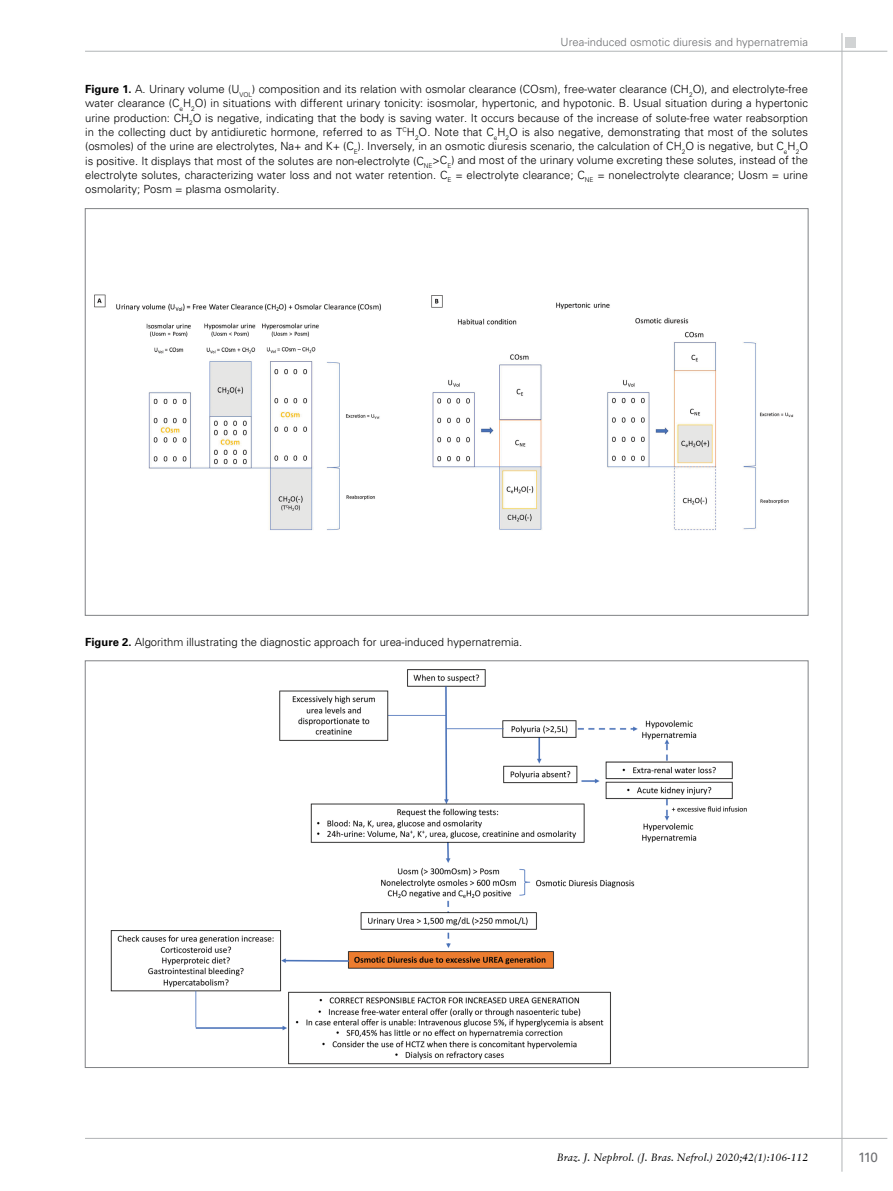
<style>
.page{position:relative;width:893px;height:1191px;background:#fff}
.page>*{position:absolute;margin:0;border:0;box-sizing:border-box;transform-origin:0 0}
.t1{font:13.5px "Univers LT Std";color:#6d6e71}
.t2{font:300 11.25px/14.2px "Univers LT Std";color:#000;text-align:justify}
.t3{font:300 11.25px "Univers LT Std";color:#6d6e71}
.t4{font:italic 10.5px "Garamond Retrospective S Si";color:#000}
.s1{font-weight:700}
</style>
<div class="page">
<div style="left:845px;top:37px;width:11px;height:11px;background:#d1d3d4"></div>
<hr style="left:85px;top:51px;width:802px;height:1px;background:#b1b4b6">
<hr style="left:842px;top:33px;width:1px;height:1138px;background:#b1b4b6">
<hr style="left:85px;top:1138px;width:802px;height:1px;background:#b1b4b6">
<img style="left:94px;top:294px;width:700px;height:236px">
<img style="left:110px;top:669px;width:637px;height:396px">
<p class="t3" style="left:561px;top:36px;width:249px">Urea-induced osmotic diuresis and hypernatremia</p>
<p class="t2" style="left:85px;top:82px;width:724px"><span class="s1">Figure 1.</span> A. Urinary volume (U<sub>VOL</sub>) composition and its relation with osmolar clearance (COsm), free-water clearance (CH<sub>2</sub>O), and electrolyte-free water clearance (C<sub>e</sub>H<sub>2</sub>O) in situations with different urinary tonicity: isosmolar, hypertonic, and hypotonic. B. Usual situation during a hypertonic urine production: CH<sub>2</sub>O is negative, indicating that the body is saving water. It occurs because of the increase of solute-free water reabsorption in the collecting duct by antidiuretic hormone, referred to as T<sup>C</sup>H<sub>2</sub>O. Note that C<sub>e</sub>H<sub>2</sub>O is also negative, demonstrating that most of the solutes (osmoles) of the urine are electrolytes, Na+ and K+ (C<sub>E</sub>). Inversely, in an osmotic diuresis scenario, the calculation of CH<sub>2</sub>O is negative, but C<sub>e</sub>H<sub>2</sub>O is positive. It displays that most of the solutes are non-electrolyte (C<sub>NE</sub>&gt;C<sub>E</sub>) and most of the urinary volume excreting these solutes, instead of the electrolyte solutes, characterizing water loss and not water retention. C<sub>E</sub> = electrolyte clearance; C<sub>NE</sub> = nonelectrolyte clearance; Uosm = urine osmolarity; Posm = plasma osmolarity.</p>
<p class="t2" style="left:85px;top:635px;width:438px"><span class="s1">Figure 2.</span> Algorithm illustrating the diagnostic approach for urea-induced hypernatremia.</p>
<p class="t4" style="left:557px;top:1151px;width:253px">Braz. J. Nephrol. (J. Bras. Nefrol.) 2020;42(1):106-112</p>
<p class="t1" style="left:858px;top:1149px;width:21px">110</p>
</div>
